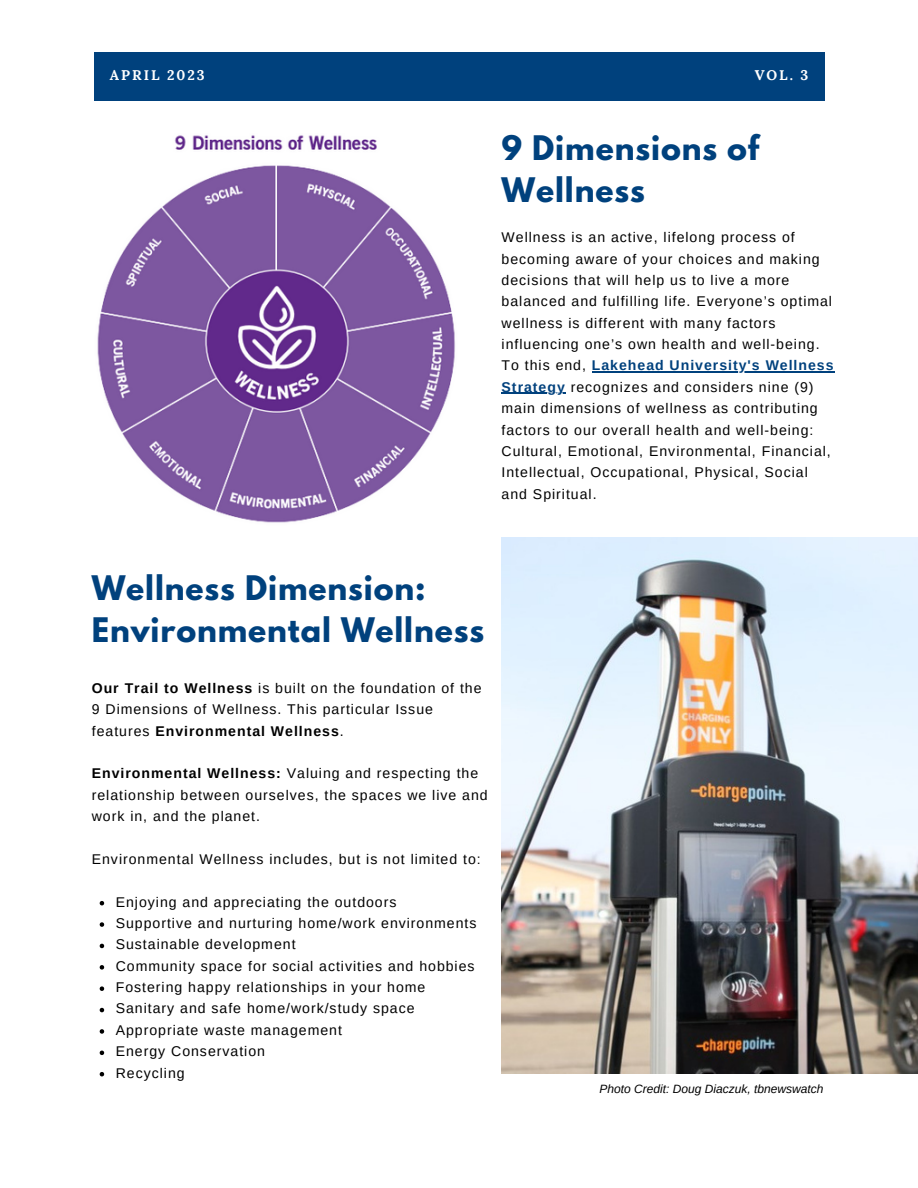
<style>
.page{position:relative;width:918px;height:1188px;background:#fff}
.page>*{position:absolute;margin:0;border:0;box-sizing:border-box;transform-origin:0 0}
.t1{font:700 30px/41.7px "League Spartan";letter-spacing:.03em;color:#00417d}
.t2{font:14.1px/21.3px "Arimo";letter-spacing:.07em;color:#000}
.t3{font:700 13.95px "Lora";letter-spacing:.14em;color:#fff}
.t4{font:italic 12px "Arimo";color:#000}
.s1{font-weight:700;color:#00417d}
.s2{font-weight:700}
</style>
<div class="page">
<div style="left:95px;top:53px;width:730px;height:47px;background:#00417d"></div>
<img style="left:502px;top:538px;width:416px;height:535px">
<img style="left:97px;top:135px;width:358px;height:388px">
<svg style="left:100px;top:901px;width:4px;height:4px"></svg>
<svg style="left:100px;top:922px;width:4px;height:5px"></svg>
<svg style="left:100px;top:944px;width:4px;height:4px"></svg>
<svg style="left:100px;top:965px;width:4px;height:5px"></svg>
<svg style="left:100px;top:986px;width:4px;height:5px"></svg>
<svg style="left:100px;top:1008px;width:4px;height:4px"></svg>
<svg style="left:100px;top:1029px;width:4px;height:5px"></svg>
<svg style="left:100px;top:1051px;width:4px;height:4px"></svg>
<svg style="left:100px;top:1072px;width:4px;height:4px"></svg>
<hr style="left:592px;top:372px;width:243px;height:1px;background:#00417d">
<hr style="left:502px;top:393px;width:64px;height:1px;background:#00417d">
<p class="t3" style="left:110px;top:66px;width:96px">APRIL 2023</p>
<p class="t3" style="left:755px;top:66px;width:55px">VOL. 3</p>
<p class="t1" style="left:502px;top:131px;width:259px">9 Dimensions of<br>Wellness</p>
<p class="t2" style="left:502px;top:227px;width:334px">Wellness is an active, lifelong process of becoming aware of your choices and making decisions that will help us to live a more balanced and fulfilling life. Everyone’s optimal wellness is different with many factors influencing one’s own health and well-being.<br>To this end, <span class="s1">Lakehead University's Wellness Strategy</span> recognizes and considers nine (9) main dimensions of wellness as contributing factors to our overall health and well-being:<br>Cultural, Emotional, Environmental, Financial, Intellectual, Occupational, Physical, Social and Spiritual.</p>
<p class="t1" style="left:92px;top:571px;width:394px">Wellness Dimension:<br>Environmental Wellness</p>
<p class="t2" style="left:92px;top:677px;width:391px"><span class="s2">Our Trail to Wellness</span> is built on the foundation of the<br>9 Dimensions of Wellness. This particular Issue features <span class="s2">Environmental Wellness</span>.</p>
<p class="t2" style="left:92px;top:763px;width:397px"><span class="s2">Environmental Wellness:</span> Valuing and respecting the relationship between ourselves, the spaces we live and work in, and the planet.</p>
<p class="t2" style="left:92px;top:848px;width:391px">Environmental Wellness includes, but is not limited to:</p>
<p class="t2" style="left:116px;top:891px;width:282px">Enjoying and appreciating the outdoors</p>
<p class="t2" style="left:116px;top:912px;width:362px">Supportive and nurturing home/work environments</p>
<p class="t2" style="left:116px;top:934px;width:181px">Sustainable development</p>
<p class="t2" style="left:116px;top:955px;width:360px">Community space for social activities and hobbies</p>
<p class="t2" style="left:116px;top:977px;width:311px">Fostering happy relationships in your home</p>
<p class="t2" style="left:116px;top:998px;width:300px">Sanitary and safe home/work/study space</p>
<p class="t2" style="left:116px;top:1019px;width:228px">Appropriate waste management</p>
<p class="t2" style="left:116px;top:1041px;width:151px">Energy Conservation</p>
<p class="t2" style="left:116px;top:1062px;width:70px">Recycling</p>
<p class="t4" style="left:599px;top:1083px;width:225px">Photo Credit: Doug Diaczuk, tbnewswatch</p>
</div>
